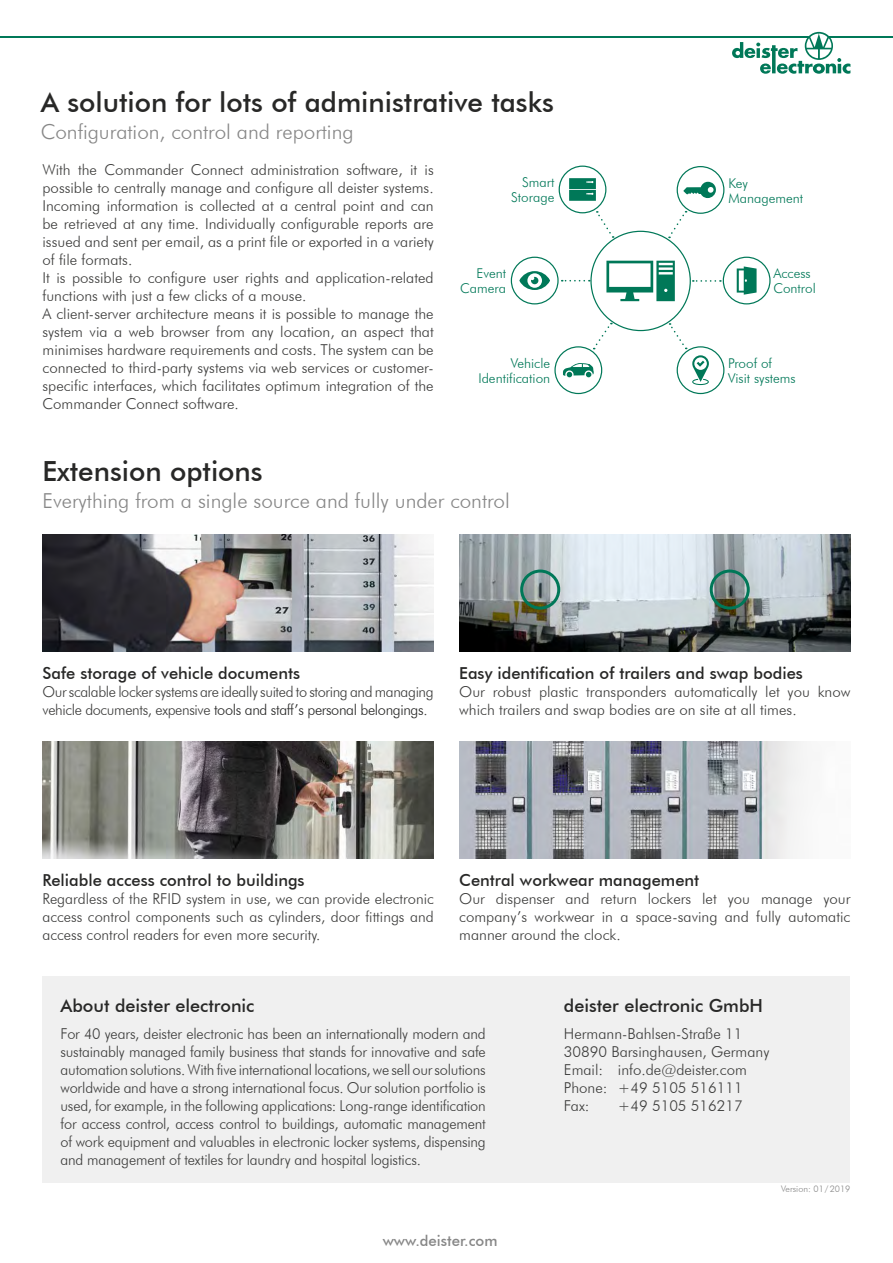
<style>
.page{position:relative;width:893px;height:1263px;background:#fff}
.page>*{position:absolute;margin:0;border:0;box-sizing:border-box;transform-origin:0 0}
.t1{font:500 27.75px "Futura BT";color:#282827}
.t2{font:300 20.7px "Futura BT";color:#878787}
.t3{font:500 18px "Futura BT";color:#282827}
.t4{font:500 16.5px "Futura BT";color:#282827}
.t5{font:300 15px/18px "Futura BT";color:#3c3c3b}
.t6{font:300 15px/18px "Futura BT";letter-spacing:-.025em;color:#3c3c3b}
.t7{font:500 15px "Futura BT";color:#878787}
.t8{font:300 13.5px/15px "Futura BT";color:#007858;text-align:right}
.t9{font:300 9px "Futura BT";color:#878787}
.s1{color:#282827}
</style>
<div class="page">
<div style="left:43px;top:976px;width:807px;height:206px;background:#f0f0f0"></div>
<img style="left:459px;top:741px;width:345px;height:117px">
<img style="left:43px;top:535px;width:391px;height:117px">
<img style="left:459px;top:535px;width:391px;height:117px">
<div style="left:520px;top:569px;width:40px;height:41px;border:3px solid #007858;border-radius:50%"></div>
<div style="left:710px;top:569px;width:40px;height:41px;border:3px solid #007858;border-radius:50%"></div>
<img style="left:43px;top:741px;width:391px;height:117px">
<svg style="left:562px;top:280px;width:28px;height:2px"></svg>
<svg style="left:596px;top:211px;width:18px;height:27px"></svg>
<svg style="left:594px;top:323px;width:18px;height:26px"></svg>
<svg style="left:669px;top:323px;width:18px;height:26px"></svg>
<svg style="left:669px;top:211px;width:18px;height:27px"></svg>
<svg style="left:693px;top:280px;width:28px;height:2px"></svg>
<svg style="left:606px;top:261px;width:69px;height:40px"></svg>
<div style="left:677px;top:346px;width:47px;height:48px;border:1px solid #007858;border-radius:50%"></div>
<div style="left:723px;top:257px;width:48px;height:47px;border:1px solid #007858;border-radius:50%"></div>
<svg style="left:737px;top:266px;width:20px;height:29px"></svg>
<div style="left:677px;top:166px;width:47px;height:48px;border:1px solid #007858;border-radius:50%"></div>
<svg style="left:683px;top:182px;width:33px;height:16px"></svg>
<svg style="left:563px;top:363px;width:31px;height:14px"></svg>
<div style="left:554px;top:346px;width:48px;height:48px;border:1px solid #007858;border-radius:50%"></div>
<div style="left:559px;top:166px;width:47px;height:47px;border:1px solid #007858;border-radius:50%"></div>
<svg style="left:569px;top:178px;width:27px;height:23px"></svg>
<div style="left:511px;top:257px;width:48px;height:47px;border:1px solid #007858;border-radius:50%"></div>
<svg style="left:519px;top:271px;width:31px;height:19px"></svg>
<svg style="left:692px;top:355px;width:17px;height:30px"></svg>
<hr style="left:0;top:36px;width:807px;height:2px;background:#007858">
<hr style="left:828px;top:36px;width:65px;height:2px;background:#007858">
<svg style="left:732px;top:32px;width:118px;height:42px"></svg>
<h1 class="t1" style="left:41px;top:85px;width:515px">A solution for lots of administrative tasks</h1>
<h2 class="t2" style="left:41px;top:119px;width:314px">Configuration, control and reporting</h2>
<p class="t5" style="left:43px;top:160px;width:393px">With the Commander Connect administration software, it is possible to centrally manage and configure all deister systems.<br>Incoming information is collected at a central point and can be retrieved at any time. Individually configurable reports are issued and sent per email, as a print file or exported in a variety of file formats.<br>It is possible to configure user rights and application-related functions with just a few clicks of a mouse.<br>A client-server architecture means it is possible to manage the system via a web browser from any location, an aspect that minimises hardware requirements and costs. The system can be connected to third-party systems via web services or customer&shy;specific interfaces, which facilitates optimum integration of the Commander Connect software.</p>
<p class="t8" style="left:511px;top:175px;width:45px">Smart<br>Storage</p>
<p class="t8" style="left:460px;top:266px;width:47px">Event<br>Camera</p>
<p class="t8" style="left:478px;top:355px;width:73px">Vehicle<br>Identification</p>
<h1 class="t1" style="left:43px;top:454px;width:222px">Extension options</h1>
<h2 class="t2" style="left:43px;top:488px;width:469px">Everything from a single source and fully under control</h2>
<p class="t8" style="left:728px;top:175px;width:76px;text-align:left">Key<br>Management</p>
<p class="t8" style="left:773px;top:266px;width:44px;text-align:left">Access<br>Control</p>
<p class="t8" style="left:728px;top:355px;width:69px;text-align:left">Proof of<br>Visit systems</p>
<p class="t4" style="left:43px;top:663px;width:259px">Safe storage of vehicle documents</p>
<p class="t6" style="left:43px;top:682px;width:393px">Our scalable locker systems are ideally suited to storing and managing vehicle documents, expensive <span class="s1">tools and staff’s personal belongings</span>.</p>
<p class="t4" style="left:459px;top:663px;width:345px">Easy identification of trailers and swap bodies</p>
<p class="t5" style="left:459px;top:682px;width:393px">Our robust plastic transponders automatically let you know which trailers and swap bodies are on site at all times.</p>
<p class="t4" style="left:43px;top:870px;width:264px">Reliable access control to buildings</p>
<p class="t5" style="left:43px;top:889px;width:393px;text-align:justify">Regardless of the RFID system in use, we can provide electronic access control components such as cylinders, door fittings and access control readers for even more security.</p>
<p class="t4" style="left:459px;top:870px;width:242px">Central workwear management</p>
<p class="t5" style="left:459px;top:889px;width:393px;text-align:justify">Our dispenser and return lockers let you manage your company’s workwear in a space-saving and fully automatic manner around the clock.</p>
<p class="t3" style="left:61px;top:994px;width:195px">About deister electronic</p>
<p class="t5" style="left:61px;top:1024px;width:427px;text-align:justify">For 40 years, deister electronic has been an internationally modern and sustainably managed family business that stands for innovative and safe automation solutions. With five international locations, we sell our solutions worldwide and have a strong international focus. Our solution portfolio is used, for example, in the following applications: Long-range identification for access control, access control to buildings, automatic management of work equipment and valuables in electronic locker systems, dispensing and management of textiles for laundry and hospital logistics.</p>
<p class="t7" style="left:383px;top:1231px;width:116px">www.deister.com</p>
<p class="t3" style="left:564px;top:994px;width:201px">deister electronic GmbH</p>
<p class="t5" style="left:564px;top:1024px;width:207px">Hermann-Bahlsen-Straße 11<br>30890 Barsinghausen, Germany<br>Email: info.de@deister.com<br>Phone: +49 5105 516111<br>Fax:</p>
<p class="t5" style="left:618px;top:1096px;width:126px">+49 5105 516217</p>
<p class="t9" style="left:781px;top:1183px;width:71px">Version: 01/2019</p>
</div>
